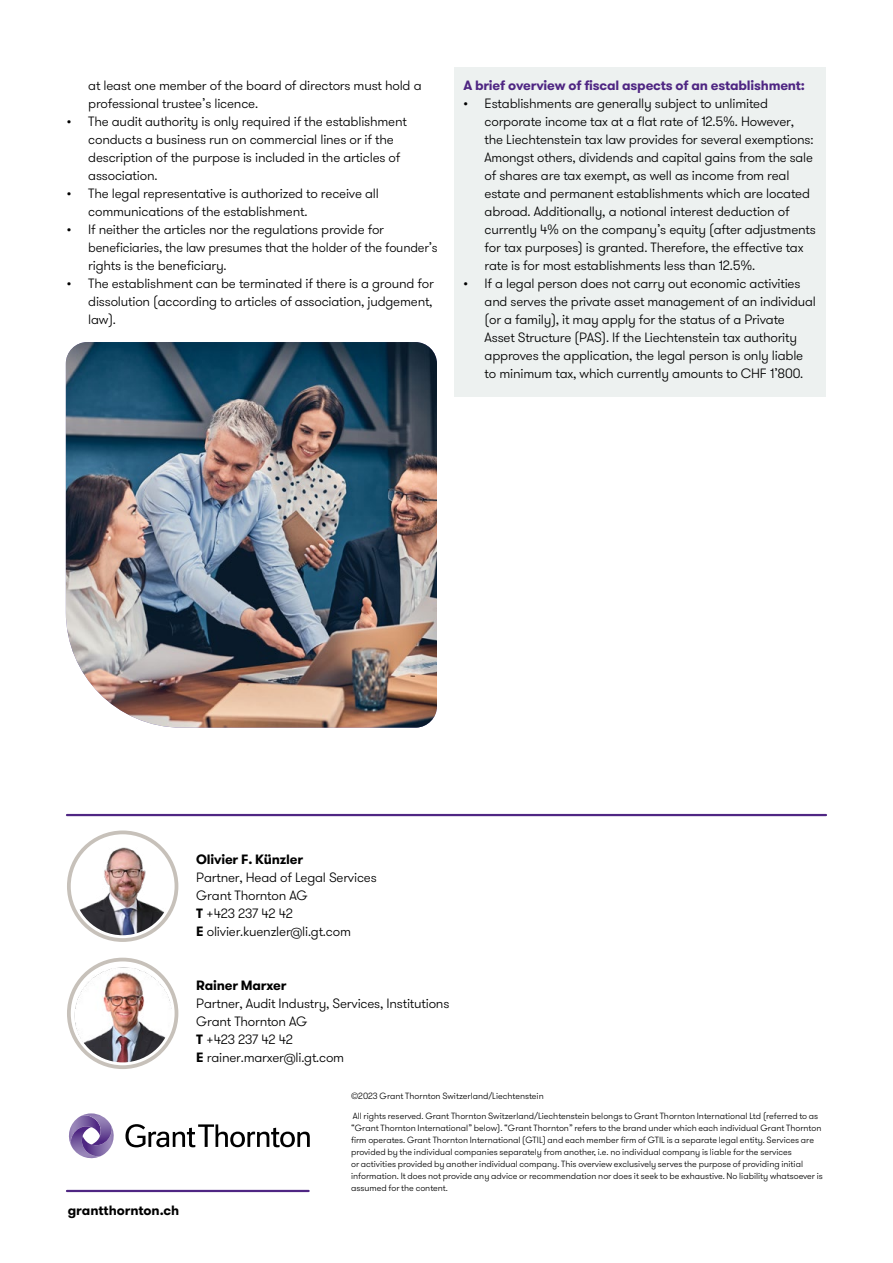
<style>
.page{position:relative;width:893px;height:1263px;background:#fff}
.page>*{position:absolute;margin:0;border:0;box-sizing:border-box;transform-origin:0 0}
.t1{font:300 13.5px/18px "GT Walsheim Pro";letter-spacing:-.015em;color:#000}
.t2{font:700 13.5px "GT Walsheim Pro";letter-spacing:-.015em;color:#4f2683}
.t3{font:700 13.5px "GT Walsheim Pro";letter-spacing:-.015em;color:#000}
.t4{font:300 9px/12px "GT Walsheim Pro";color:#000}
.s1{font-weight:700}
</style>
<div class="page">
<div style="left:455px;top:67px;width:371px;height:329px;background:#edf1f0"></div>
<hr style="left:67px;top:1190px;width:242px;height:2px;background:#4f2683">
<svg style="left:125px;top:1124px;width:185px;height:23px"></svg>
<svg style="left:68px;top:1113px;width:46px;height:46px"></svg>
<hr style="left:67px;top:814px;width:759px;height:2px;background:#4f2683">
<svg style="left:69px;top:832px;width:107px;height:108px"></svg>
<div style="left:67px;top:830px;width:111px;height:112px;border:4px solid #c7c1ba;border-radius:50%"></div>
<img style="left:74px;top:837px;width:98px;height:98px;border-radius:49px">
<svg style="left:69px;top:959px;width:107px;height:108px"></svg>
<div style="left:67px;top:958px;width:111px;height:111px;border:4px solid #c7c1ba;border-radius:50%"></div>
<img style="left:74px;top:964px;width:98px;height:98px;border-radius:49px">
<img style="left:66px;top:342px;width:371px;height:386px">
<p class="t1" style="left:88px;top:77px;width:335px">at least one member of the board of directors must hold a professional trustee’s licence.</p>
<p class="t1" style="left:88px;top:113px;width:320px;text-indent:-21px">• The audit authority is only required if the establishment conducts a business run on commercial lines or if the description of the purpose is included in the articles of association.</p>
<p class="t1" style="left:88px;top:185px;width:292px;text-indent:-21px">• The legal representative is authorized to receive all communications of the establishment.</p>
<p class="t1" style="left:88px;top:221px;width:351px;text-indent:-21px">• If neither the articles nor the regulations provide for beneficiaries, the law presumes that the holder of the founder’s rights is the beneficiary.</p>
<p class="t1" style="left:88px;top:275px;width:347px;text-align:justify;text-indent:-21px">• The establishment can be terminated if there is a ground for dissolution (according to articles of association, judgement, law).</p>
<p class="t2" style="left:463px;top:76px;width:343px">A brief overview of fiscal aspects of an establishment:</p>
<p class="t1" style="left:485px;top:95px;width:333px;text-indent:-21px">• Establishments are generally subject to unlimited corporate income tax at a flat rate of 12.5%. However, the Liechtenstein tax law provides for several exemptions:<br>Amongst others, dividends and capital gains from the sale of shares are tax exempt, as well as income from real estate and permanent establishments which are located abroad. Additionally, a notional interest deduction of currently 4% on the company’s equity (after adjustments for tax purposes) is granted. Therefore, the effective tax rate is for most establishments less than 12.5%.</p>
<p class="t1" style="left:485px;top:275px;width:333px;text-indent:-21px">• If a legal person does not carry out economic activities and serves the private asset management of an individual (or a family), it may apply for the status of a Private Asset Structure (PAS). If the Liechtenstein tax authority approves the application, the legal person is only liable to minimum tax, which currently amounts to CHF 1’800.</p>
<p class="t3" style="left:196px;top:850px;width:108px">Olivier F. Künzler</p>
<p class="t1" style="left:196px;top:869px;width:182px">Partner, Head of Legal Services<br>Grant Thornton AG<br><span class="s1">T</span> +423 237 42 42<br><span class="s1">E</span> olivier.kuenzler@li.gt.com</p>
<p class="t3" style="left:196px;top:976px;width:92px">Rainer Marxer</p>
<p class="t1" style="left:196px;top:995px;width:255px">Partner, Audit Industry, Services, Institutions<br>Grant Thornton AG<br><span class="s1">T</span> +423 237 42 42<br><span class="s1">E</span> rainer.marxer@li.gt.com</p>
<p class="t3" style="left:68px;top:1201px;width:113px">grantthornton.ch</p>
<p class="t4" style="left:351px;top:1090px;width:194px">©2023 Grant Thornton Switzerland/Liechtenstein</p>
<p class="t4" style="left:351px;top:1110px;width:473px">All rights reserved. Grant Thornton Switzerland/Liechtenstein belongs to Grant Thornton International Ltd (referred to as “Grant Thornton International” below). “Grant Thornton” refers to the brand under which each individual Grant Thornton firm operates. Grant Thornton International (GTIL) and each member firm of GTIL is a separate legal entity. Services are provided by the individual companies separately from another, i.e. no individual company is liable for the services<br>or activities provided by another individual company. This overview exclusively serves the purpose of providing initial information. It does not provide any advice or recommendation nor does it seek to be exhaustive. No liability whatsoever is assumed for the content.</p>
</div>
